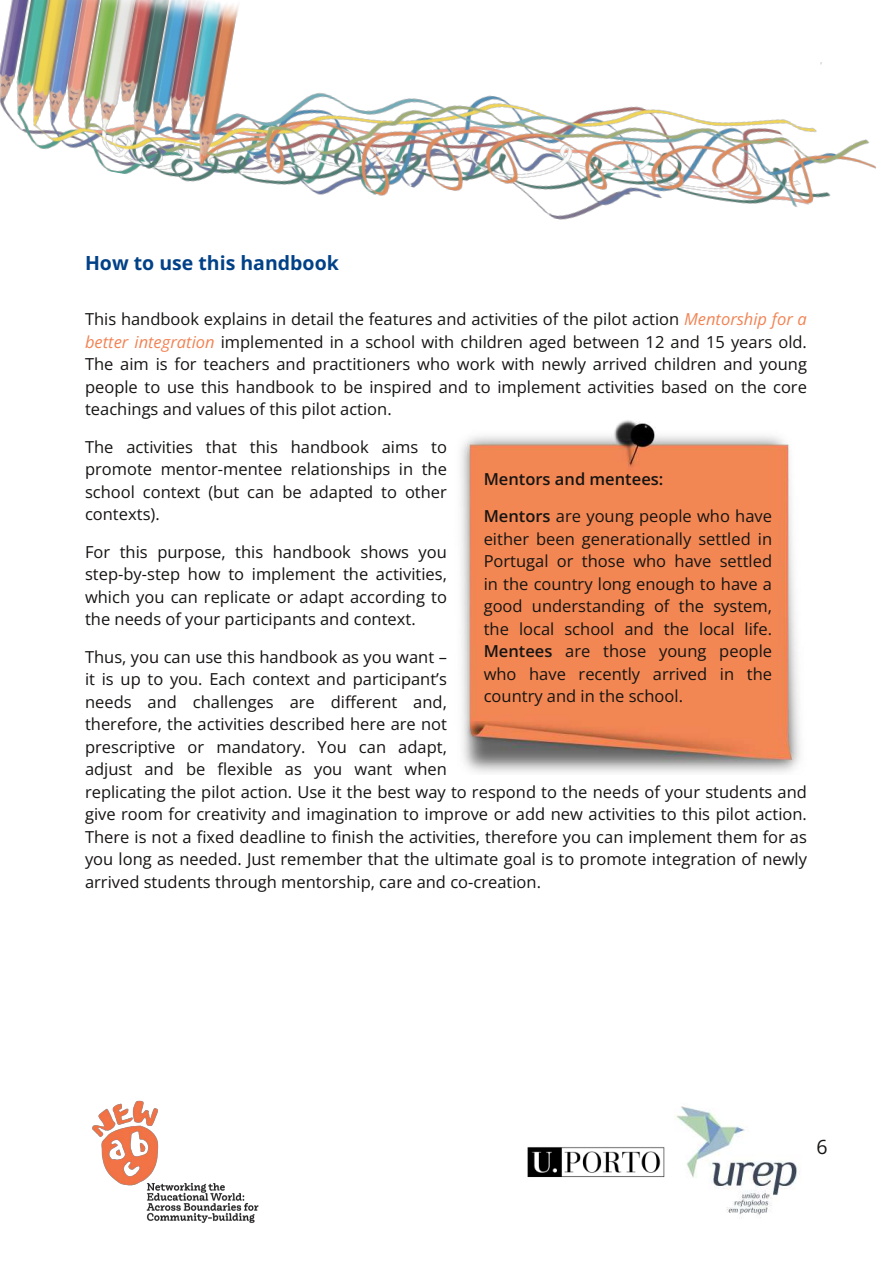
<style>
.page{position:relative;width:893px;height:1263px;background:#fff}
.page>*{position:absolute;margin:0;border:0;box-sizing:border-box;transform-origin:0 0}
.t1{font:700 19.5px "Open Sans";color:#004187}
.t2{font:19.5px "Open Sans";color:#161413}
.t3{font:16.5px/22.5px "Open Sans";color:#161413;text-align:justify}
.t4{font:600 16.5px "Open Sans";color:#161413}
.s1{font-style:italic;color:#f18354}
.s2{font-weight:600}
</style>
<div class="page">
<img style="left:92px;top:1100px;width:167px;height:123px">
<img style="left:676px;top:1106px;width:121px;height:112px">
<img style="left:527px;top:1147px;width:138px;height:31px">
<img style="left:0;top:0;width:876px;height:220px">
<img style="left:460px;top:420px;width:340px;height:353px">
<p class="t1" style="left:85px;top:249px;width:255px">How to use this handbook</p>
<p class="t3" style="left:85px;top:308px;width:723px">This handbook explains in detail the features and activities of the pilot action <span class="s1">Mentorship for a better integration</span> implemented in a school with children aged between 12 and 15 years old.<br>The aim is for teachers and practitioners who work with newly arrived children and young people to use this handbook to be inspired and to implement activities based on the core teachings and values of this pilot action.</p>
<p class="t3" style="left:85px;top:435px;width:363px">The activities that this handbook aims to promote mentor-mentee relationships in the school context (but can be adapted to other contexts).</p>
<p class="t3" style="left:85px;top:540px;width:363px">For this purpose, this handbook shows you step-by-step how to implement the activities, which you can replicate or adapt according to the needs of your participants and context.</p>
<p class="t3" style="left:85px;top:645px;width:723px;text-align:left">Thus, you can use this handbook as you want –<br>it is up to you. Each context and participant’s<br>needs and challenges are different and,<br>therefore, the activities described here are not<br>prescriptive or mandatory. You can adapt,<br>adjust and be flexible as you want when<br>replicating the pilot action. Use it the best way to respond to the needs of your students and give room for creativity and imagination to improve or add new activities to this pilot action.<br>There is not a fixed deadline to finish the activities, therefore you can implement them for as you long as needed. Just remember that the ultimate goal is to promote integration of newly arrived students through mentorship, care and co-creation.</p>
<p class="t4" style="left:484px;top:467px;width:181px">Mentors and mentees:</p>
<p class="t3" style="left:484px;top:504px;width:290px"><span class="s2">Mentors</span> are young people who have either been generationally settled in Portugal or those who have settled in the country long enough to have a good understanding of the system, the local school and the local life.<br><span class="s2">Mentees</span> are those young people who have recently arrived in the country and in the school.</p>
<p class="t2" style="left:816px;top:1133px;width:13px">6</p>
</div>
